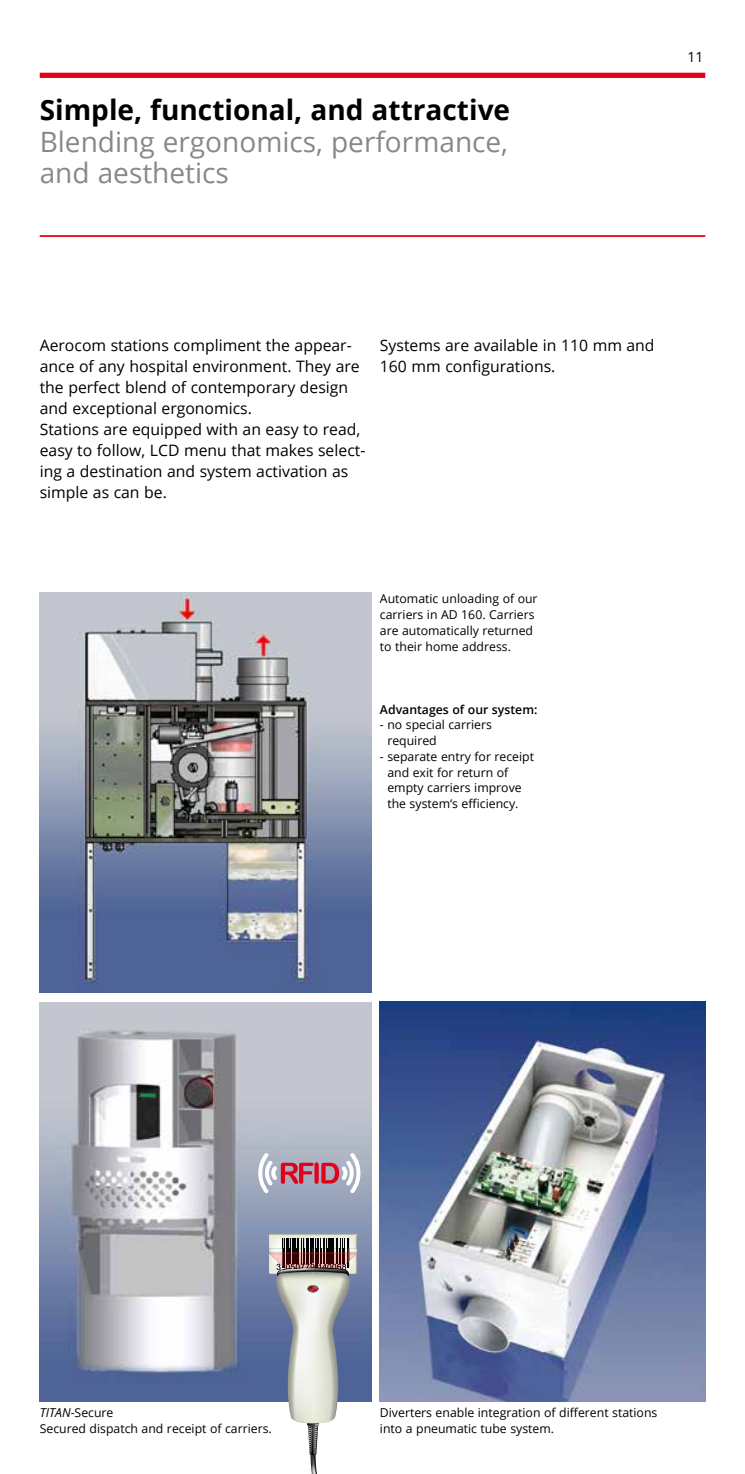
<style>
.page{position:relative;width:745px;height:1474px;background:#fff}
.page>*{position:absolute;margin:0;border:0;box-sizing:border-box;transform-origin:0 0}
.t1{font:28px/31.5px "Open Sans";color:#87888a}
.t2{font:700 28px "Open Sans";color:#000}
.t3{font:15.75px/21px "Open Sans";color:#000}
.t4{font:14px "Open Sans";color:#000}
.t5{font:12.25px/15.8px "Open Sans";color:#000}
.t6{font:600 12.25px "Open Sans";color:#000}
.s1{font-style:italic}
</style>
<div class="page">
<img style="left:379px;top:1001px;width:325px;height:400px">
<img style="left:40px;top:592px;width:331px;height:400px">
<img style="left:40px;top:1002px;width:331px;height:399px">
<svg style="left:269px;top:1233px;width:88px;height:240px"></svg>
<svg style="left:258px;top:1152px;width:102px;height:41px;background:#bd9faf"></svg>
<div style="left:40px;top:73px;width:664px;height:5px;background:#e2001a"></div>
<hr style="left:40px;top:235px;width:664px;height:2px;background:#e2001a">
<h1 class="t2" style="left:40px;top:90px;width:471px">Simple, functional, and attractive</h1>
<h1 class="t1" style="left:40px;top:125px;width:469px">Blending ergonomics, performance, and aesthetics</h1>
<p class="t4" style="left:687px;top:47px;width:18px">11</p>
<p class="t3" style="left:40px;top:335px;width:327px">Aerocom stations compliment the appear&shy;ance of any hospital environment. They are the perfect blend of contemporary design and exceptional ergonomics.<br>Stations are equipped with an easy to read, easy to follow, LCD menu that makes select&shy;ing a destination and system activation as simple as can be.</p>
<p class="t3" style="left:379px;top:335px;width:276px">Systems are available in 110 mm and<br>160 mm configurations.</p>
<p class="t5" style="left:379px;top:590px;width:159px">Automatic unloading of our carriers in AD 160. Carriers are automatically returned to their home address.</p>
<p class="t6" style="left:379px;top:700px;width:159px">Advantages of our system:</p>
<p class="t5" style="left:387px;top:716px;width:106px;text-indent:-7px">- no special carriers required</p>
<p class="t5" style="left:387px;top:748px;width:148px;text-indent:-7px">- separate entry for receipt and exit for return of empty carriers improve the system‘s efficiency.</p>
<p class="t5" style="left:40px;top:1404px;width:233px"><span class="s1">TITAN</span>-Secure<br>Secured dispatch and receipt of carriers.</p>
<p class="t5" style="left:379px;top:1404px;width:279px">Diverters enable integration of different stations into a pneumatic tube system.</p>
</div>
